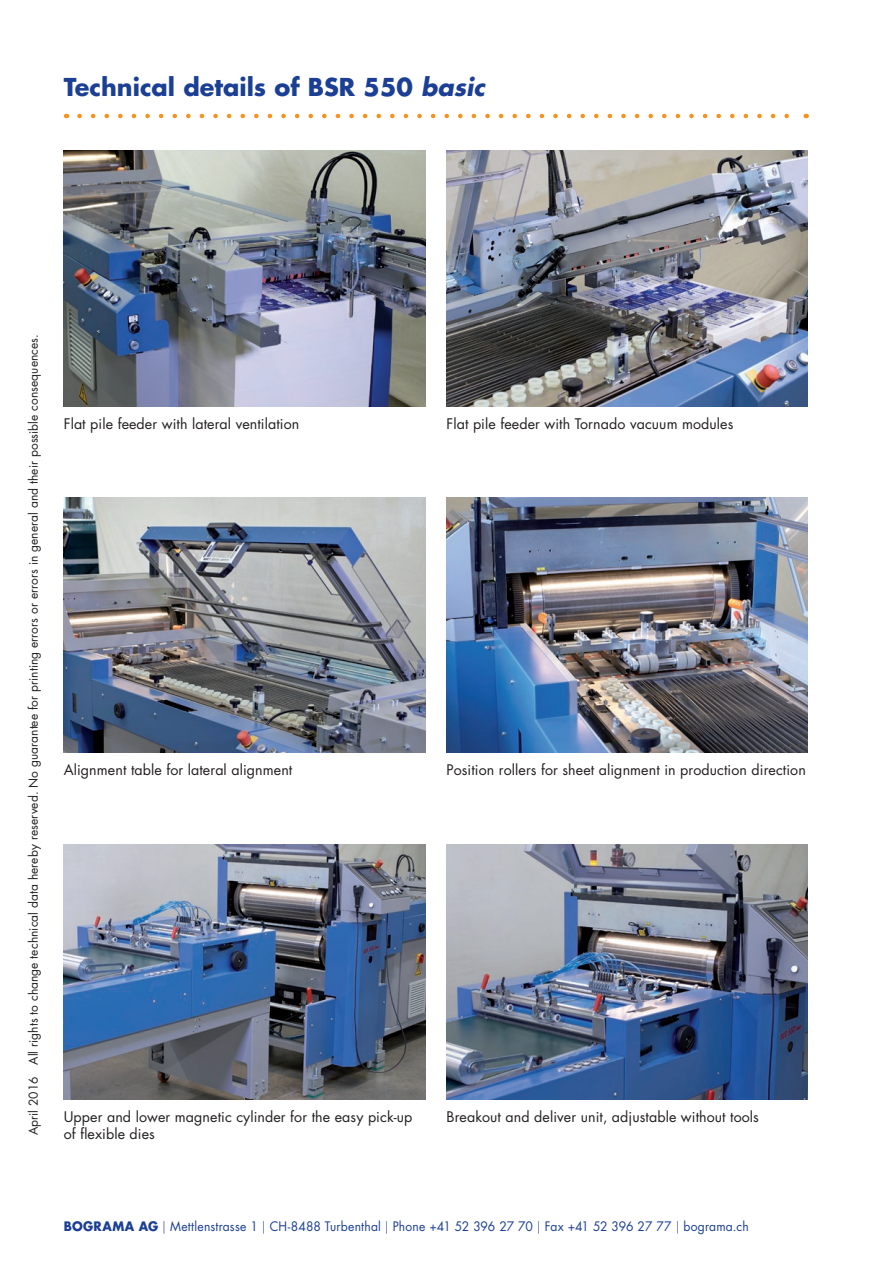
<style>
.page{position:relative;width:893px;height:1263px;background:#fff}
.page>*{position:absolute;margin:0;border:0;box-sizing:border-box;transform-origin:0 0}
.t1{font:700 24px "Futura Std";color:#1b3f94}
.t2{font:14.25px/17.1px "Futura Std";letter-spacing:.005em;color:#231f20}
.t3{font:12.75px "Futura Std";letter-spacing:.015em;color:#1b3f94;scale:.95 1}
.t4{font:12px "Futura Std";letter-spacing:.005em;color:#231f20}
.s1{font-style:italic}
.s2{font-weight:700}
.s3{font-weight:300}
</style>
<div class="page">
<img style="left:64px;top:151px;width:361px;height:255px">
<img style="left:64px;top:497px;width:361px;height:256px">
<img style="left:64px;top:844px;width:361px;height:255px">
<img style="left:446px;top:151px;width:362px;height:255px">
<img style="left:446px;top:497px;width:362px;height:256px">
<img style="left:446px;top:844px;width:362px;height:255px">
<svg style="left:79px;top:114px;width:710px;height:4px"></svg>
<h1 class="t1" style="left:64px;top:71px;width:423px">Technical details of BSR 550 <span class="s1">basic</span></h1>
<p class="t4" style="left:26px;top:1135px;width:803px;rotate:-90deg">April 2016 All rights to change technical data hereby reserved. No guarantee for printing errors or errors in general and their possible consequences.</p>
<p class="t2" style="left:64px;top:415px;width:237px">Flat pile feeder with lateral ventilation</p>
<p class="t2" style="left:446px;top:415px;width:288px">Flat pile feeder with Tornado vacuum modules</p>
<p class="t2" style="left:64px;top:761px;width:230px">Alignment table for lateral alignment</p>
<p class="t2" style="left:446px;top:761px;width:361px">Position rollers for sheet alignment in production direction</p>
<p class="t2" style="left:64px;top:1108px;width:350px">Upper and lower magnetic cylinder for the easy pick-up of flexible dies</p>
<p class="t2" style="left:446px;top:1108px;width:314px">Breakout and deliver unit, adjustable without tools</p>
<p class="t3" style="left:64px;top:1218px;width:723px"><span class="s2">BOGRAMA AG</span> <span class="s3">|</span> Mettlenstrasse 1 <span class="s3">|</span> CH-8488 Turbenthal <span class="s3">|</span> Phone +41 52 396 27 70 <span class="s3">|</span> Fax +41 52 396 27 77 <span class="s3">|</span> bograma.ch</p>
</div>
